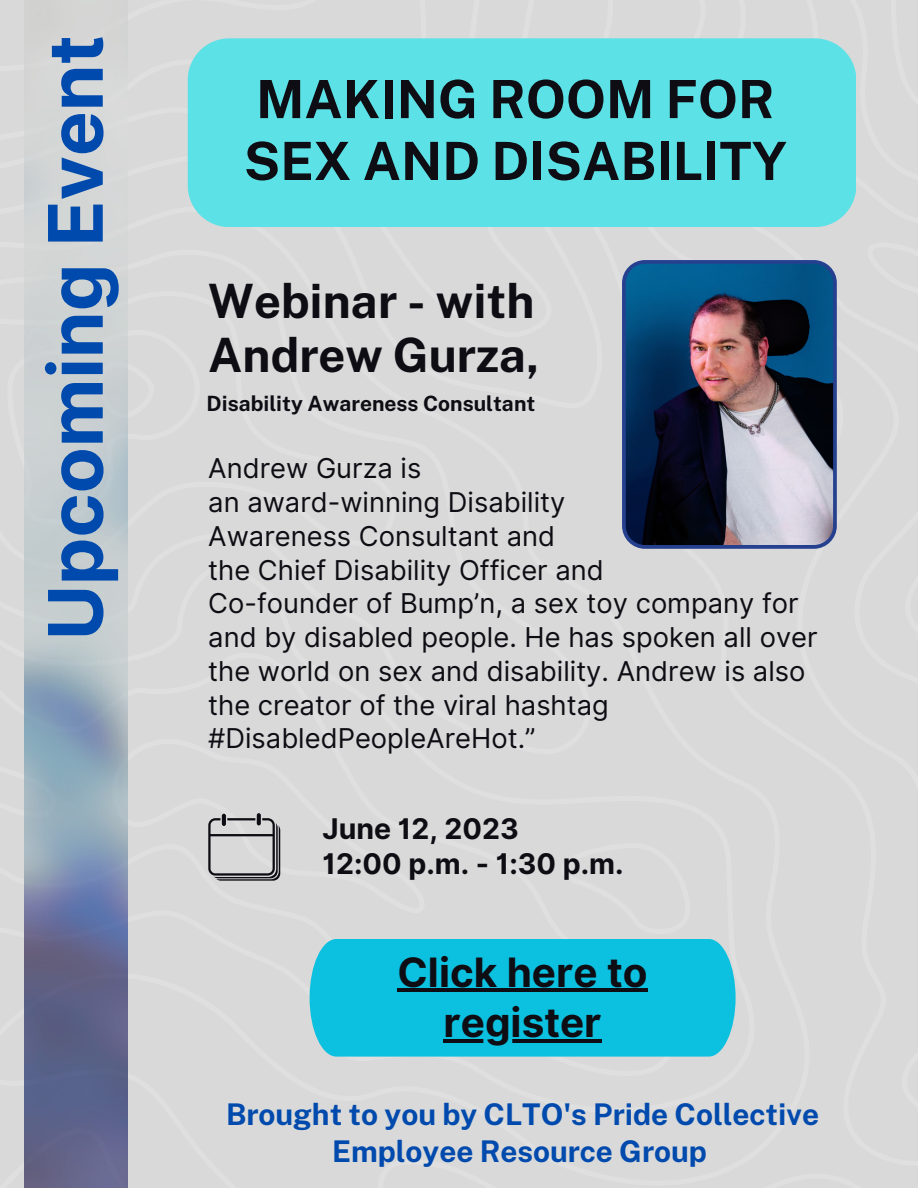
<style>
.page{position:relative;width:918px;height:1188px;background:#fff}
.page>*{position:absolute;margin:0;border:0;box-sizing:border-box;transform-origin:0 0}
.t1{font:700 75.3px "Inter";color:#004aad}
.t2{font:700 52.8px/61.8px "Public Sans";color:#0e0d14}
.t3{font:700 47.4px/54px "Public Sans";color:#0e0d14}
.t4{font:700 40.5px/50.7px "Inter";color:#0e0d14;text-align:center}
.t5{font:700 29.85px/37.2px "Public Sans";color:#004aad;text-align:center}
.t6{font:700 28.5px "Inter";color:#0e0d14}
.t7{font:27.3px/33.8px "Inter";color:#0e0d14}
.t8{font:700 21.15px "Public Sans";color:#0e0d14}
</style>
<div class="page">
<div style="left:0;top:0;width:554px;height:195px;background:#d9d9d9"></div>
<div style="left:0;top:195px;width:554px;height:993px;background:#d9d9d9"></div>
<div style="left:0;top:1125px;width:219px;height:63px;background:#d9d9d9"></div>
<div style="left:368px;top:1125px;width:550px;height:63px;background:#d9d9d9"></div>
<div style="left:554px;top:0;width:364px;height:1182px;background:#d9d9d9"></div>
<div style="left:618px;top:0;width:300px;height:994px;background:#d9d9d9"></div>
<div style="left:680px;top:0;width:238px;height:939px;background:#d9d9d9"></div>
<div style="left:795px;top:0;width:123px;height:241px;background:#d9d9d9"></div>
<div style="left:847px;top:0;width:71px;height:186px;background:#d9d9d9"></div>
<div style="left:680px;top:241px;width:238px;height:471px;background:#d9d9d9"></div>
<div style="left:901px;top:1021px;width:17px;height:93px;background:#d9d9d9"></div>
<div style="left:0;top:245px;width:599px;height:282px;background:#d9d9d9"></div>
<div style="left:0;top:287px;width:397px;height:240px;background:#d9d9d9"></div>
<div style="left:4px;top:313px;width:200px;height:211px;background:#d9d9d9"></div>
<div style="left:0;top:527px;width:761px;height:598px;background:#d9d9d9"></div>
<div style="left:0;top:618px;width:674px;height:458px;background:#d9d9d9"></div>
<div style="left:0;top:682px;width:24px;height:136px;background:#d9d9d9"></div>
<div style="left:128px;top:729px;width:300px;height:184px;background:#d9d9d9"></div>
<img style="left:24px;top:0;width:104px;height:1188px">
<svg style="left:208px;top:818px;width:72px;height:63px;background:#adadaf"></svg>
<hr style="left:222px;top:814px;width:4px;height:12px;background:#0e0d14;border-radius:2px">
<svg style="left:257px;top:813px;width:4px;height:12px"></svg>
<div style="left:310px;top:939px;width:426px;height:118px;background:#0cc0df"></div>
<div style="left:188px;top:38px;width:668px;height:189px;background:#5ce1e6"></div>
<svg style="left:622px;top:260px;width:215px;height:289px;background:#475770"></svg>
<hr style="left:398px;top:989px;width:250px;height:3px;background:#0e0d14">
<svg style="left:444px;top:1039px;width:158px;height:4px"></svg>
<p class="t1" style="left:30px;top:640px;width:606px;rotate:-90deg">Upcoming Event</p>
<p class="t2" style="left:244px;top:68px;width:545px">MAKING ROOM FOR<br>SEX AND DISABILITY</p>
<p class="t3" style="left:208px;top:273px;width:333px">Webinar - with<br>Andrew Gurza,</p>
<p class="t8" style="left:207px;top:391px;width:330px">Disability Awareness Consultant</p>
<p class="t7" style="left:208px;top:452px;width:215px">Andrew Gurza is</p>
<p class="t7" style="left:208px;top:485px;width:359px">an award-winning Disability</p>
<p class="t7" style="left:208px;top:519px;width:348px">Awareness Consultant and</p>
<p class="t7" style="left:208px;top:553px;width:397px">the Chief Disability Officer and</p>
<p class="t7" style="left:208px;top:587px;width:611px">Co-founder of Bump’n, a sex toy company for and by disabled people. He has spoken all over the world on sex and disability. Andrew is also the creator of the viral hashtag #DisabledPeopleAreHot.”</p>
<p class="t6" style="left:323px;top:812px;width:198px">June 12, 2023</p>
<p class="t6" style="left:323px;top:847px;width:303px">12:00 p.m. - 1:30 p.m.</p>
<p class="t4" style="left:398px;top:946px;width:252px">Click here to register</p>
<p class="t5" style="left:226px;top:1095px;width:595px">Brought to you by CLTO's Pride Collective<br>Employee Resource Group</p>
</div>
